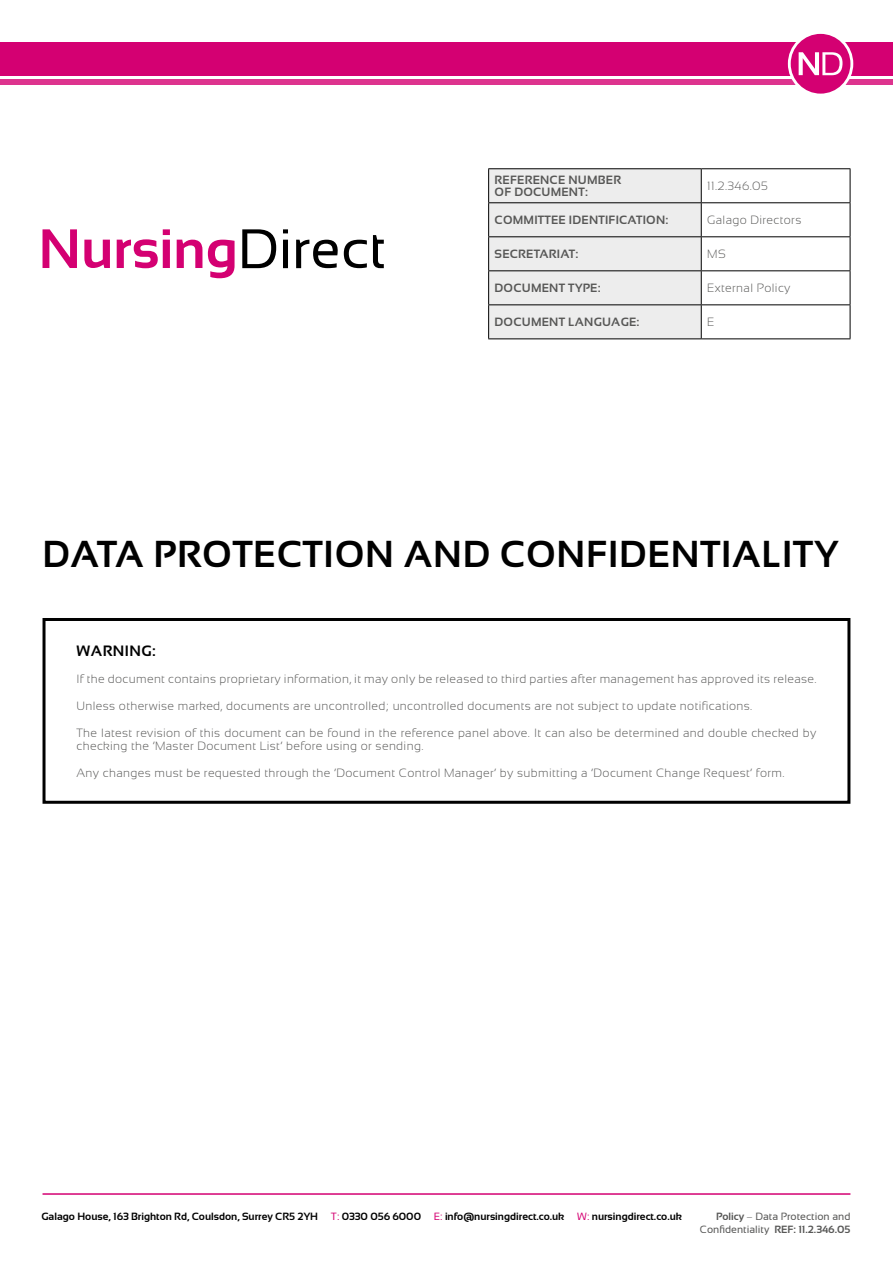
<style>
.page{position:relative;width:893px;height:1263px;background:#fff}
.page>*{position:absolute;margin:0;border:0;box-sizing:border-box;transform-origin:0 0}
.t1{font:700 37.5px "Sansation";letter-spacing:.02em;color:#000}
.t2{font:700 15px "Sansation";letter-spacing:.03em;color:#000}
.t3{font:300 12px/13.5px "Sansation";letter-spacing:.03em;color:#575756}
.t4{font:700 12px/12px "Sansation";letter-spacing:.02em;color:#575756}
.t5{font:700 10.5px "Sansation";color:#000}
.t6{font:10.5px/12.6px "Sansation";color:#575756;text-align:right}
.s1{font-weight:400;color:#d40072}
.s2{font-weight:700}
.s3{font-weight:300}
</style>
<div class="page">
<hr style="left:43px;top:1193px;width:807px;height:2px;background:#d40072">
<svg style="left:242px;top:229px;width:34px;height:39px"></svg>
<svg style="left:283px;top:229px;width:5px;height:39px"></svg>
<svg style="left:296px;top:240px;width:71px;height:28px"></svg>
<svg style="left:373px;top:235px;width:11px;height:33px"></svg>
<svg style="left:43px;top:229px;width:34px;height:39px"></svg>
<svg style="left:84px;top:240px;width:26px;height:28px"></svg>
<svg style="left:117px;top:229px;width:53px;height:39px"></svg>
<svg style="left:177px;top:240px;width:25px;height:28px"></svg>
<svg style="left:208px;top:240px;width:27px;height:38px"></svg>
<div style="left:0;top:42px;width:893px;height:34px;background:#d40072"></div>
<div style="left:0;top:80px;width:893px;height:5px;background:#dd338e"></div>
<div style="left:43px;top:618px;width:807px;height:186px;border:3px solid #000"></div>
<div style="left:489px;top:169px;width:212px;height:169px;background:#ededed"></div>
<hr style="left:488px;top:168px;width:213px;height:1px;background:#000">
<hr style="left:488px;top:169px;width:1px;height:33px;background:#000">
<hr style="left:701px;top:168px;width:149px;height:1px;background:#000">
<hr style="left:701px;top:169px;width:1px;height:33px;background:#000">
<hr style="left:850px;top:169px;width:1px;height:33px;background:#000">
<hr style="left:488px;top:202px;width:213px;height:1px;background:#000">
<hr style="left:488px;top:203px;width:1px;height:33px;background:#000">
<hr style="left:701px;top:202px;width:149px;height:1px;background:#000">
<hr style="left:701px;top:203px;width:1px;height:33px;background:#000">
<hr style="left:850px;top:203px;width:1px;height:33px;background:#000">
<hr style="left:488px;top:236px;width:213px;height:1px;background:#000">
<hr style="left:488px;top:237px;width:1px;height:33px;background:#000">
<hr style="left:701px;top:236px;width:149px;height:1px;background:#000">
<hr style="left:701px;top:237px;width:1px;height:33px;background:#000">
<hr style="left:850px;top:237px;width:1px;height:33px;background:#000">
<hr style="left:488px;top:270px;width:213px;height:1px;background:#000">
<hr style="left:488px;top:271px;width:1px;height:33px;background:#000">
<hr style="left:701px;top:270px;width:149px;height:1px;background:#000">
<hr style="left:701px;top:271px;width:1px;height:33px;background:#000">
<hr style="left:850px;top:271px;width:1px;height:33px;background:#000">
<hr style="left:488px;top:304px;width:213px;height:1px;background:#000">
<hr style="left:488px;top:305px;width:1px;height:33px;background:#000">
<hr style="left:701px;top:304px;width:149px;height:1px;background:#000">
<hr style="left:701px;top:305px;width:1px;height:33px;background:#000">
<hr style="left:850px;top:305px;width:1px;height:33px;background:#000">
<hr style="left:488px;top:338px;width:213px;height:1px;background:#000">
<hr style="left:701px;top:338px;width:149px;height:1px;background:#000">
<svg style="left:788px;top:31px;width:65px;height:65px"></svg>
<div style="left:791px;top:34px;width:59px;height:60px;background:#d40072;border-radius:50%"></div>
<svg style="left:799px;top:52px;width:43px;height:23px"></svg>
<p class="t4" style="left:495px;top:174px;width:128px">REFERENCE NUMBER<br>OF DOCUMENT:</p>
<p class="t3" style="left:707px;top:179px;width:62px">11.2.346.05</p>
<p class="t4" style="left:495px;top:214px;width:175px">COMMITTEE IDENTIFICATION:</p>
<p class="t3" style="left:707px;top:213px;width:96px">Galago Directors</p>
<p class="t4" style="left:495px;top:248px;width:85px">SECRETARIAT:</p>
<p class="t3" style="left:707px;top:247px;width:20px">MS</p>
<p class="t4" style="left:495px;top:282px;width:107px">DOCUMENT TYPE:</p>
<p class="t3" style="left:707px;top:281px;width:85px">External Policy</p>
<p class="t4" style="left:495px;top:316px;width:146px">DOCUMENT LANGUAGE:</p>
<p class="t3" style="left:707px;top:315px;width:9px">E</p>
<h1 class="t1" style="left:43px;top:533px;width:797px">DATA PROTECTION AND CONFIDENTIALITY</h1>
<p class="t2" style="left:77px;top:642px;width:81px">WARNING:</p>
<p class="t3" style="left:77px;top:672px;width:742px">If the document contains proprietary information, it may only be released to third parties after management has approved its release.</p>
<p class="t3" style="left:77px;top:699px;width:677px">Unless otherwise marked, documents are uncontrolled; uncontrolled documents are not subject to update notifications.</p>
<p class="t3" style="left:77px;top:726px;width:741px">The latest revision of this document can be found in the reference panel above. It can also be determined and double checked by checking the ‘Master Document List’ before using or sending.</p>
<p class="t3" style="left:77px;top:766px;width:709px">Any changes must be requested through the ‘Document Control Manager’ by submitting a ‘Document Change Request’ form.</p>
<p class="t5" style="left:41px;top:1211px;width:642px">Galago House, 163 Brighton Rd, Coulsdon, Surrey CR5 2YH <span class="s1">T:</span> 0330 056 6000 <span class="s1">E:</span> info@nursingdirect.co.uk <span class="s1">W:</span> nursingdirect.co.uk</p>
<p class="t6" style="left:700px;top:1210px;width:152px"><span class="s2">Policy</span> <span class="s3">–</span> Data Protection and<br>Confidentiality <span class="s2">REF: 11.2.346.05</span></p>
</div>
